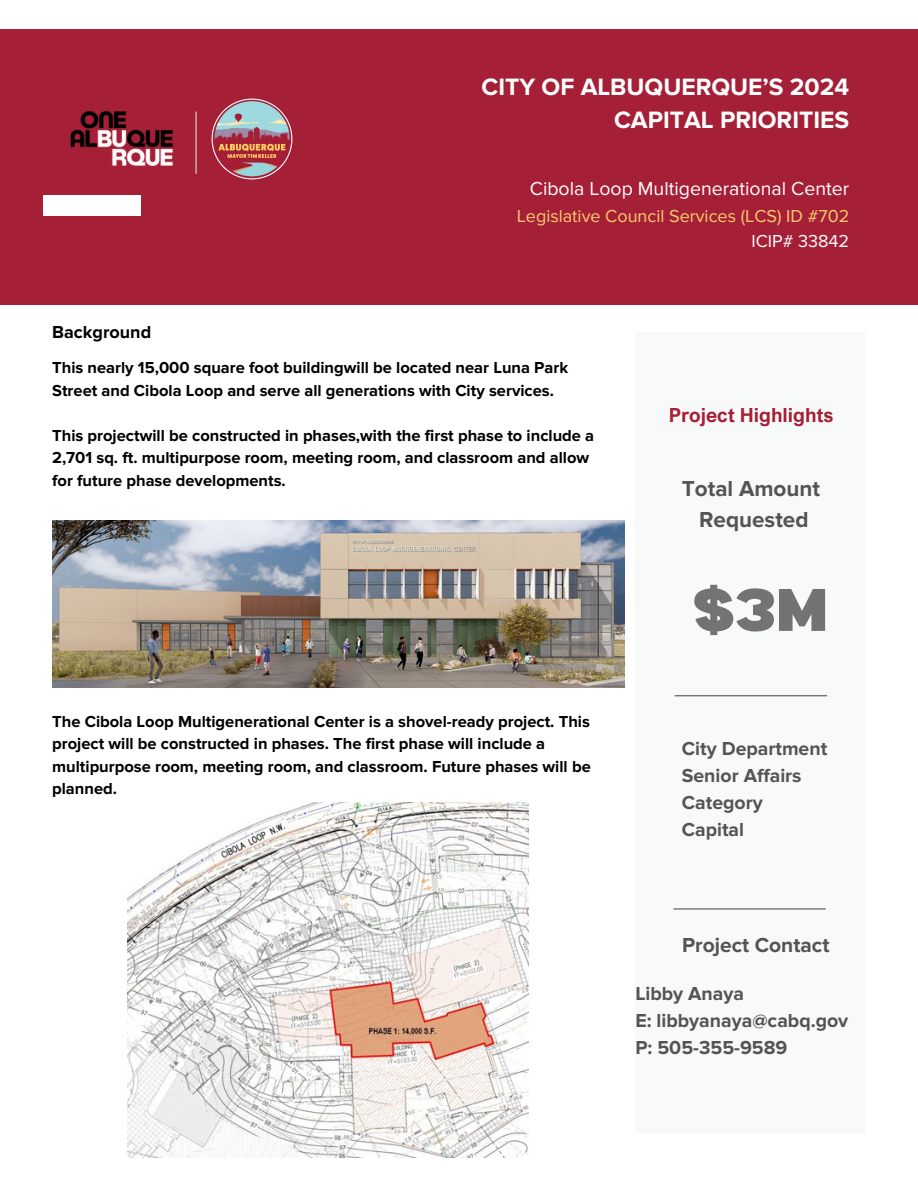
<style>
.page{position:relative;width:918px;height:1188px;background:#fff}
.page>*{position:absolute;margin:0;border:0;box-sizing:border-box;transform-origin:0 0}
.t1{font:900 58.65px "Bernoru";color:#737373}
.t2{font:700 24.6px "Proxima Nova";color:#fff}
.t3{font:700 22.5px "Proxima Nova";color:#545454}
.t4{font:700 21px "Proxima Nova";color:#545454}
.t5{font:700 19.5px "Proxima Nova";color:#545454}
.t6{font:19.5px "Proxima Nova";color:#fff}
.t7{font:700 19.5px "Arial Nova";color:#a52036}
.t8{font:18px "Proxima Nova";color:#facb6d}
.t9{font:700 18px "Proxima Nova";color:#000}
.t10{font:18px "Proxima Nova";color:#fff}
.t11{font:700 16.5px/22.5px "Proxima Nova";color:#000}
</style>
<div class="page">
<div style="left:0;top:30px;width:918px;height:275px;background:#a52036"></div>
<img style="left:235px;top:98px;width:58px;height:81px">
<img style="left:43px;top:102px;width:192px;height:114px">
<hr style="left:196px;top:112px;width:1px;height:62px;background:#d9d9d9">
<div style="left:43px;top:195px;width:98px;height:20px;background:#fff"></div>
<div style="left:635px;top:333px;width:231px;height:800px;background:#f8f9f9"></div>
<hr style="left:675px;top:695px;width:152px;height:1px;background:#545454">
<hr style="left:673px;top:908px;width:153px;height:2px;background:#545454">
<img style="left:52px;top:520px;width:573px;height:168px">
<img style="left:128px;top:803px;width:400px;height:354px">
<p class="t2" style="left:482px;top:72px;width:369px">CITY OF ALBUQUERQUE’S 2024</p>
<p class="t2" style="left:614px;top:106px;width:237px">CAPITAL PRIORITIES</p>
<p class="t9" style="left:52px;top:322px;width:101px">Background</p>
<p class="t6" style="left:530px;top:177px;width:321px">Cibola Loop Multigenerational Center</p>
<p class="t8" style="left:517px;top:205px;width:334px">Legislative Council Services (LCS) ID #702</p>
<p class="t10" style="left:751px;top:230px;width:99px">ICIP# 33842</p>
<p class="t11" style="left:52px;top:357px;width:518px">This nearly 15,000 square foot buildingwill be located near Luna Park<br>Street and Cibola Loop and serve all generations with City services.</p>
<p class="t11" style="left:52px;top:425px;width:544px">This projectwill be constructed in phases,with the first phase to include a<br>2,701 sq. ft. multipurpose room, meeting room, and classroom and allow for future phase developments.</p>
<p class="t11" style="left:52px;top:711px;width:540px">The Cibola Loop Multigenerational Center is a shovel-ready project. This project will be constructed in phases. The first phase will include a multipurpose room, meeting room, and classroom. Future phases will be planned.</p>
<p class="t7" style="left:669px;top:403px;width:166px">Project Highlights</p>
<p class="t3" style="left:682px;top:476px;width:140px">Total Amount</p>
<p class="t3" style="left:699px;top:506px;width:111px">Requested</p>
<p class="t1" style="left:693px;top:576px;width:136px">$3M</p>
<p class="t5" style="left:682px;top:737px;width:147px">City Department</p>
<p class="t5" style="left:682px;top:764px;width:121px">Senior Affairs</p>
<p class="t5" style="left:682px;top:791px;width:82px">Category</p>
<p class="t5" style="left:682px;top:818px;width:64px">Capital</p>
<p class="t4" style="left:682px;top:933px;width:149px">Project Contact</p>
<p class="t5" style="left:635px;top:982px;width:110px">Libby Anaya</p>
<p class="t5" style="left:635px;top:1009px;width:214px">E: libbyanaya@cabq.gov</p>
<p class="t5" style="left:635px;top:1036px;width:154px">P: 505-355-9589</p>
</div>
